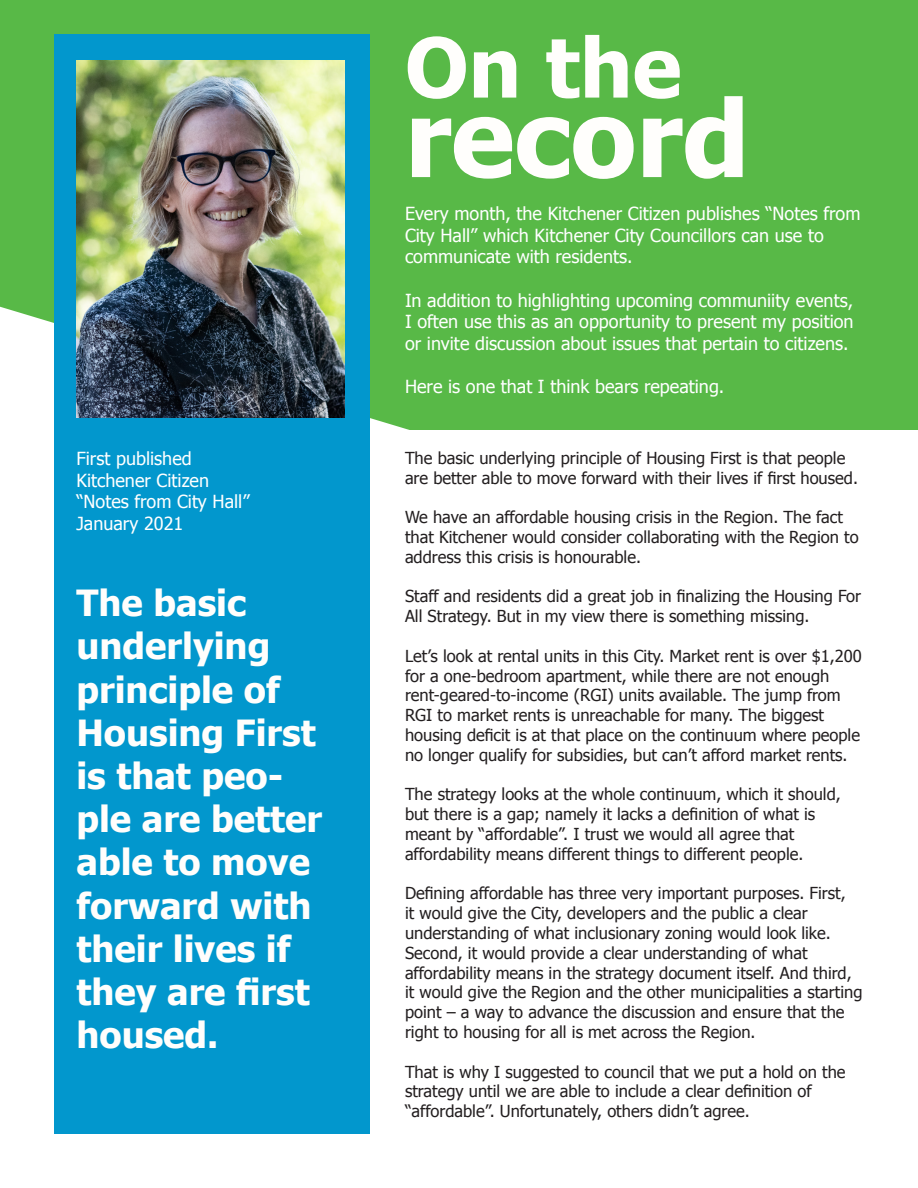
<style>
.page{position:relative;width:918px;height:1188px;background:#fff}
.page>*{position:absolute;margin:0;border:0;box-sizing:border-box;transform-origin:0 0}
.t1{font:700 106.5px "Tahoma";color:#fffefc}
.t2{font:700 82.5px "Tahoma";color:#fffefc}
.t3{font:700 36px/43.2px "Tahoma";color:#fffefc}
.t4{font:18px/21.6px "Tahoma";color:#fff}
.t5{font:16.5px/19.8px "Tahoma";color:#231f20}
</style>
<div class="page">
<svg style="left:0;top:0;width:918px;height:583px;background:#63be54"></svg>
<div style="left:54px;top:34px;width:315px;height:1100px;background:#0297cd"></div>
<img style="left:76px;top:60px;width:268px;height:357px">
<div style="left:405px;top:431px;width:513px;height:703px;background:#fff"></div>
<p class="t4" style="left:76px;top:447px;width:117px">First published</p>
<p class="t4" style="left:76px;top:468px;width:134px">Kitchener Citizen</p>
<p class="t4" style="left:76px;top:490px;width:175px">“Notes from City Hall”<br>January 2021</p>
<p class="t3" style="left:76px;top:579px;width:247px">The basic underlying principle of<br>Housing First is that peo&shy;ple are better able to move forward with their lives if they are first housed.</p>
<p class="t2" style="left:405px;top:10px;width:278px">On the</p>
<p class="t1" style="left:405px;top:64px;width:346px">record</p>
<p class="t4" style="left:405px;top:202px;width:457px">Every month, the Kitchener Citizen publishes “Notes from<br>City Hall” which Kitchener City Councillors can use to communicate with residents.</p>
<p class="t4" style="left:405px;top:289px;width:450px;text-align:justify">In addition to highlighting upcoming communiity events, I often use this as an opportunity to present my position or invite discussion about issues that pertain to citizens.</p>
<p class="t4" style="left:405px;top:375px;width:321px">Here is one that I think bears repeating.</p>
<p class="t5" style="left:405px;top:447px;width:455px">The basic underlying principle of Housing First is that people are better able to move forward with their lives if first housed.</p>
<p class="t5" style="left:405px;top:507px;width:455px">We have an affordable housing crisis in the Region. The fact that Kitchener would consider collaborating with the Region to address this crisis is honourable.</p>
<p class="t5" style="left:405px;top:586px;width:458px">Staff and residents did a great job in finalizing the Housing For<br>All Strategy. But in my view there is something missing.</p>
<p class="t5" style="left:405px;top:645px;width:458px">Let’s look at rental units in this City. Market rent is over $1,200 for a one-bedroom apartment, while there are not enough rent-geared-to-income (RGI) units available. The jump from RGI to market rents is unreachable for many. The biggest housing deficit is at that place on the continuum where people no longer qualify for subsidies, but can’t afford market rents.</p>
<p class="t5" style="left:405px;top:784px;width:437px">The strategy looks at the whole continuum, which it should, but there is a gap; namely it lacks a definition of what is meant by “affordable”. I trust we would all agree that affordability means different things to different people.</p>
<p class="t5" style="left:405px;top:883px;width:459px">Defining affordable has three very important purposes. First,<br>it would give the City, developers and the public a clear understanding of what inclusionary zoning would look like.<br>Second, it would provide a clear understanding of what affordability means in the strategy document itself. And third, it would give the Region and the other municipalities a starting point – a way to advance the discussion and ensure that the right to housing for all is met across the Region.</p>
<p class="t5" style="left:405px;top:1061px;width:442px">That is why I suggested to council that we put a hold on the strategy until we are able to include a clear definition of “affordable”. Unfortunately, others didn’t agree.</p>
</div>
